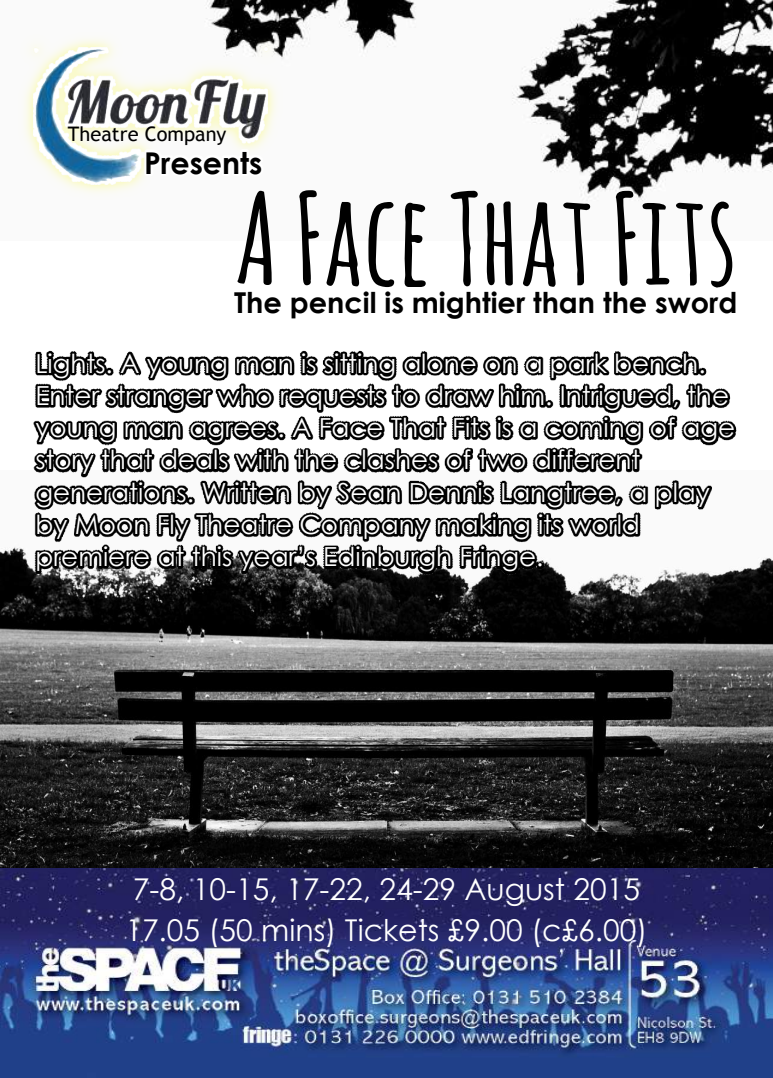
<style>
.page{position:relative;width:773px;height:1078px;background:#fff}
.page>*{position:absolute;margin:0;border:0;box-sizing:border-box;transform-origin:0 0}
.t1{font:700 125px "Amatic SC";color:#000}
.t2{font:30px/40.2px "Century Gothic";color:#fff}
.t3{font:700 30px "Century Gothic";color:#000}
.t4{font:700 28.75px "Century Gothic";color:#000}
.t5{font:26.25px/32.2px "Century Gothic";color:#fff}
.t6{font:20px "Trebuchet MS";color:#000}
</style>
<div class="page">
<img style="left:206px;top:0;width:566px;height:201px">
<img style="left:0;top:867px;width:772px;height:210px">
<img style="left:24px;top:30px;width:260px;height:171px">
<img style="left:35px;top:50px;width:231px;height:132px">
<img style="left:142px;top:142px;width:178px;height:41px">
<img style="left:0;top:547px;width:772px;height:320px">
<img style="left:34px;top:350px;width:710px;height:280px">
<p class="t6" style="left:68px;top:126px;width:160px">Theatre Company</p>
<p class="t3" style="left:144px;top:151px;width:120px">Presents</p>
<h1 class="t1" style="left:234px;top:158px;width:505px">A Face That Fits</h1>
<p class="t4" style="left:234px;top:291px;width:505px">The pencil is mightier than the sword</p>
<p class="t5" style="left:35px;top:349px;width:701px">Lights. A young man is sitting alone on a park bench.<br>Enter stranger who requests to draw him. Intrigued, the young man agrees. A Face That Fits is a coming of age story that deals with the clashes of two different generations. Written by Sean Dennis Langtree, a play by Moon Fly Theatre Company making its world premiere at this year’s Edinburgh Fringe.</p>
<p class="t2" style="left:125px;top:871px;width:523px">7-8, 10-15, 17-22, 24-29 August 2015<br>17.05 (50 mins) Tickets £9.00 (c£6.00)</p>
</div>
